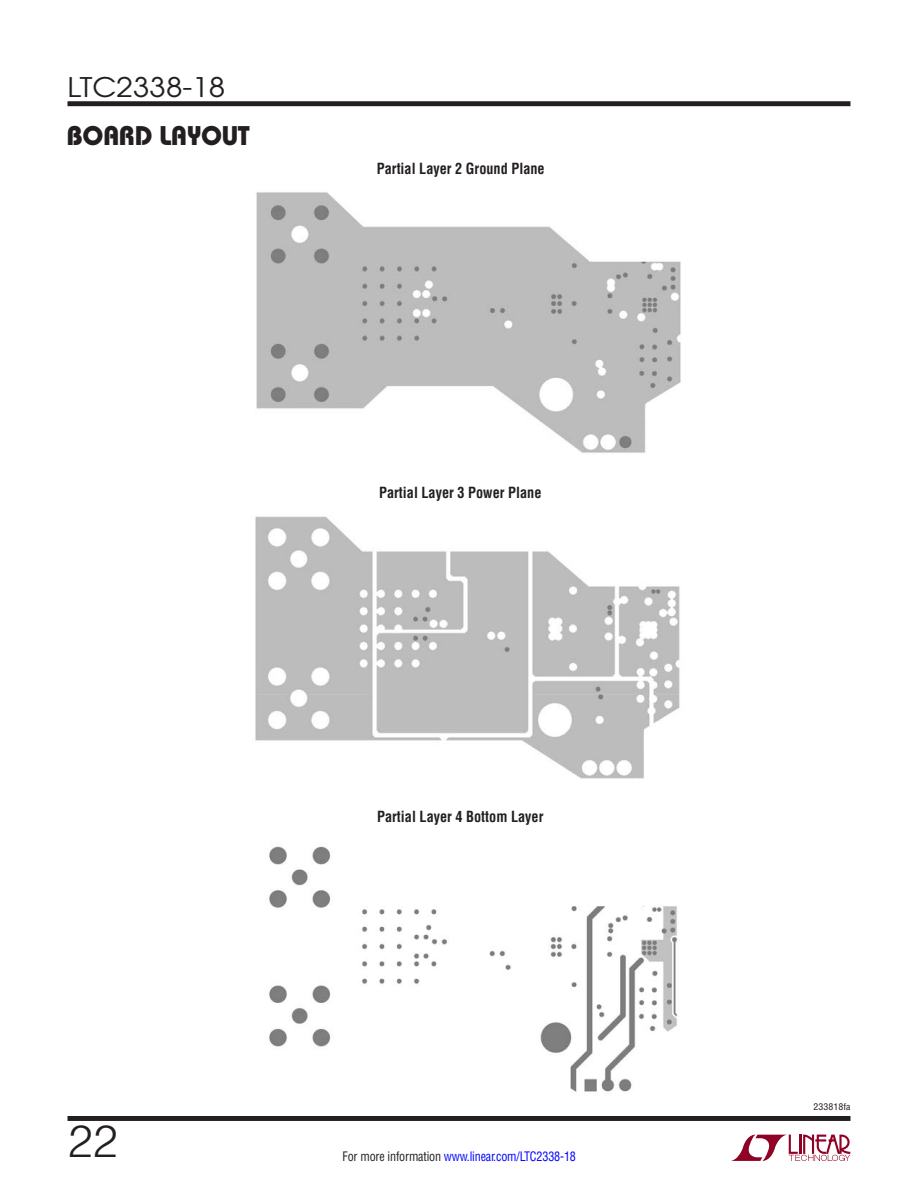
<style>
.page{position:relative;width:918px;height:1188px;background:#fff}
.page>*{position:absolute;margin:0;border:0;box-sizing:border-box;transform-origin:0 0}
.t1{font:300 45px "Helvetica";color:#231f20}
.t2{font:27px "Linear Bauhaus";letter-spacing:-.02em;color:#231f20}
.t3{font:27px "Avant Garde";color:#231f20;scale:1.1 1}
.t4{font:700 15px "Linear Helv Cond";color:#231f20;scale:.95 1}
.t5{font:12.75px "Linear Helv Cond";letter-spacing:-.01em;color:#00f;scale:.95 1}
.t6{font:9px "Linear Helv Cond";color:#231f20;scale:1.1 1}
.s1{color:#231f20}
</style>
<div class="page">
<svg style="left:731px;top:1135px;width:119px;height:26px"></svg>
<div style="left:68px;top:101px;width:782px;height:5px;background:#231f20"></div>
<div style="left:68px;top:1116px;width:782px;height:5px;background:#231f20"></div>
<img style="left:256px;top:192px;width:425px;height:261px">
<img style="left:255px;top:516px;width:425px;height:263px">
<img style="left:269px;top:846px;width:409px;height:246px">
<h2 class="t3" style="left:68px;top:70px;width:145px">LTC2338-18</h2>
<h2 class="t2" style="left:67px;top:119px;width:185px">BOARD LAYOUT</h2>
<p class="t4" style="left:377px;top:159px;width:178px">Partial Layer 2 Ground Plane</p>
<p class="t4" style="left:379px;top:483px;width:172px">Partial Layer 3 Power Plane</p>
<h1 class="t1" style="left:68px;top:1113px;width:52px">22</h1>
<p class="t4" style="left:377px;top:807px;width:177px">Partial Layer 4 Bottom Layer</p>
<p class="t5" style="left:343px;top:1148px;width:247px"><span class="s1">For more information</span> www.linear.com/LTC2338-18</p>
<p class="t6" style="left:814px;top:1102px;width:35px">233818fa</p>
</div>
